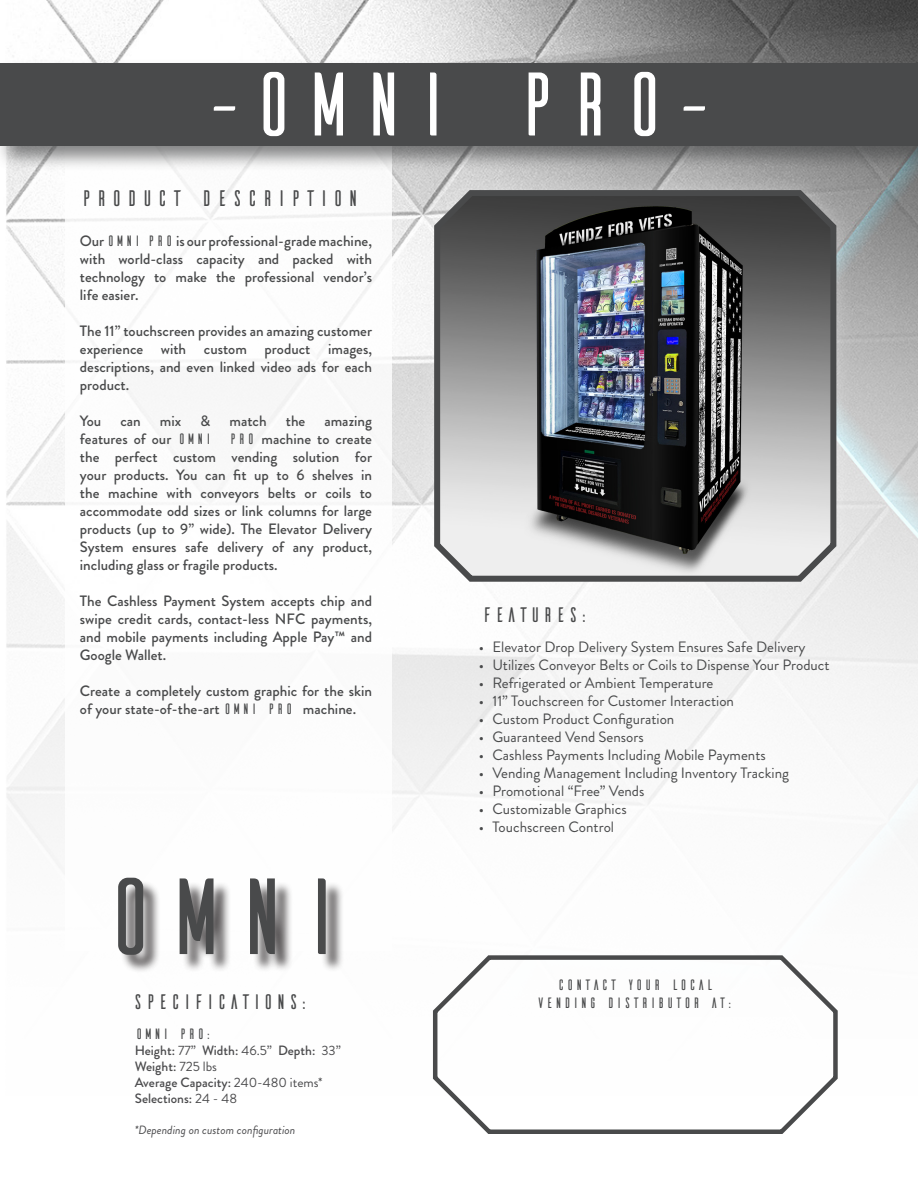
<style>
.page{position:relative;width:918px;height:1188px;background:#fff}
.page>*{position:absolute;margin:0;border:0;box-sizing:border-box;transform-origin:0 0}
.t1{font:108px "Ailerons";color:#494a4b}
.t2{font:90px "Ailerons";color:#fff}
.Brandon_Black{font:22.5px "Ailerons";letter-spacing:.075em;color:#494a4b}
.Ailerons{font:21px "Ailerons";color:#494a4b}
.OMNI_red{font:21px "Ailerons";color:#494a4b}
.OMNI_body_text{font:500 15px/18px "Brandon Grotesque";color:#494a4b;text-align:justify}
.t3{font:15px "Brandon Grotesque";color:#494a4b}
.Brandon_Black-2{font:15px "Ailerons";color:#494a4b}
.Body_Text{font:500 13.5px "Brandon Grotesque";color:#4b4b4d}
.Body_Text-2{font:italic 12px "Brandon Grotesque";color:#4b4b4d}
.s1{font-family:"Ailerons";font-weight:400}
.s2{font-weight:400}
</style>
<div class="page">
<img style="left:6px;top:0;width:911px;height:874px">
<div style="left:65px;top:135px;width:327px;height:815px;background:#fff"></div>
<div style="left:0;top:59px;width:918px;height:113px;background:#494a4b;opacity:.68"></div>
<div style="left:1px;top:63px;width:917px;height:83px;background:#494a4b"></div>
<div style="left:416px;top:172px;width:439px;height:428px;background:#fff;opacity:.28"></div>
<svg style="left:431px;top:185px;width:408px;height:400px;background:#76787b"></svg>
<svg style="left:433px;top:955px;width:405px;height:179px"></svg>
<div style="left:121px;top:880px;width:224px;height:93px;background:#231f20;opacity:.75"></div>
<p class="t2" style="left:202px;top:61px;width:516px">–OMNI PRO–</p>
<p class="Brandon_Black" style="left:80px;top:187px;width:282px">PRODUCT DESCRIPTION</p>
<p class="OMNI_body_text" style="left:80px;top:232px;width:294px">Our<span class="s1">OMNI PRO</span>is our professional-grade machine, with world-class capacity and packed with technology to make the professional vendor’s life easier.</p>
<p class="OMNI_body_text" style="left:80px;top:322px;width:294px">The 11” touchscreen provides an amazing customer experience with custom product images, descriptions, and even linked video ads for each product.</p>
<p class="OMNI_body_text" style="left:80px;top:412px;width:23px">You</p>
<p class="OMNI_body_text" style="left:120px;top:412px;width:22px">can</p>
<p class="OMNI_body_text" style="left:160px;top:412px;width:23px">mix</p>
<p class="OMNI_body_text" style="left:200px;top:412px;width:12px">&amp;</p>
<p class="OMNI_body_text" style="left:230px;top:412px;width:39px">match</p>
<p class="OMNI_body_text" style="left:286px;top:412px;width:21px">the</p>
<p class="OMNI_body_text" style="left:80px;top:412px;width:294px;text-indent:245px">amazing features of our <span class="s1">OMNI PRO</span> machine to create the perfect custom vending solution for your products. You can fit up to 6 shelves in the machine with conveyors belts or coils to accommodate odd sizes or link columns for large products (up to 9” wide). The Elevator Delivery System ensures safe delivery of any product, including glass or fragile products.</p>
<p class="OMNI_body_text" style="left:80px;top:592px;width:294px">The Cashless Payment System accepts chip and swipe credit cards, contact-less NFC payments, and mobile payments including Apple Pay™ and Google Wallet.</p>
<p class="OMNI_body_text" style="left:80px;top:682px;width:294px">Create a completely custom graphic for the skin of your state-of-the-art <span class="s1">OMNI PRO</span> machine.</p>
<p class="t1" style="left:98px;top:865px;width:252px">OMNI</p>
<p class="Ailerons" style="left:132px;top:991px;width:180px">SPECIFICATIONS:</p>
<p class="Brandon_Black-2" style="left:135px;top:1026px;width:80px">OMNI PRO:</p>
<p class="Body_Text" style="left:135px;top:1041px;width:208px">Height: <span class="s2">77”</span> Width: <span class="s2">46.5”</span> Depth: <span class="s2">33”</span></p>
<p class="Body_Text" style="left:135px;top:1057px;width:84px">Weight: <span class="s2">725 lbs</span></p>
<p class="Body_Text" style="left:135px;top:1073px;width:189px">Average Capacity: <span class="s2">240-480 items*</span></p>
<p class="Body_Text" style="left:135px;top:1090px;width:104px">Selections: <span class="s2">24 - 48</span></p>
<p class="Body_Text-2" style="left:135px;top:1122px;width:162px">*Depending on custom configuration</p>
<p class="OMNI_red" style="left:481px;top:604px;width:111px">FEATURES:</p>
<p class="t3" style="left:479px;top:637px;width:328px">• Elevator Drop Delivery System Ensures Safe Delivery</p>
<p class="t3" style="left:479px;top:655px;width:352px">• Utilizes Conveyor Belts or Coils to Dispense Your Product</p>
<p class="t3" style="left:479px;top:673px;width:236px">• Refrigerated or Ambient Temperature</p>
<p class="t3" style="left:479px;top:691px;width:257px">• 11” Touchscreen for Customer Interaction</p>
<p class="t3" style="left:479px;top:709px;width:197px">• Custom Product Configuration</p>
<p class="t3" style="left:479px;top:727px;width:166px">• Guaranteed Vend Sensors</p>
<p class="t3" style="left:479px;top:745px;width:288px">• Cashless Payments Including Mobile Payments</p>
<p class="t3" style="left:479px;top:763px;width:312px">• Vending Management Including Inventory Tracking</p>
<p class="t3" style="left:479px;top:781px;width:167px">• Promotional “Free” Vends</p>
<p class="t3" style="left:479px;top:799px;width:149px">• Customizable Graphics</p>
<p class="t3" style="left:479px;top:817px;width:137px">• Touchscreen Control</p>
<p class="Brandon_Black-2" style="left:557px;top:978px;width:159px">CONTACT YOUR LOCAL</p>
<p class="Brandon_Black-2" style="left:536px;top:996px;width:199px">VENDING DISTRIBUTOR AT:</p>
</div>
